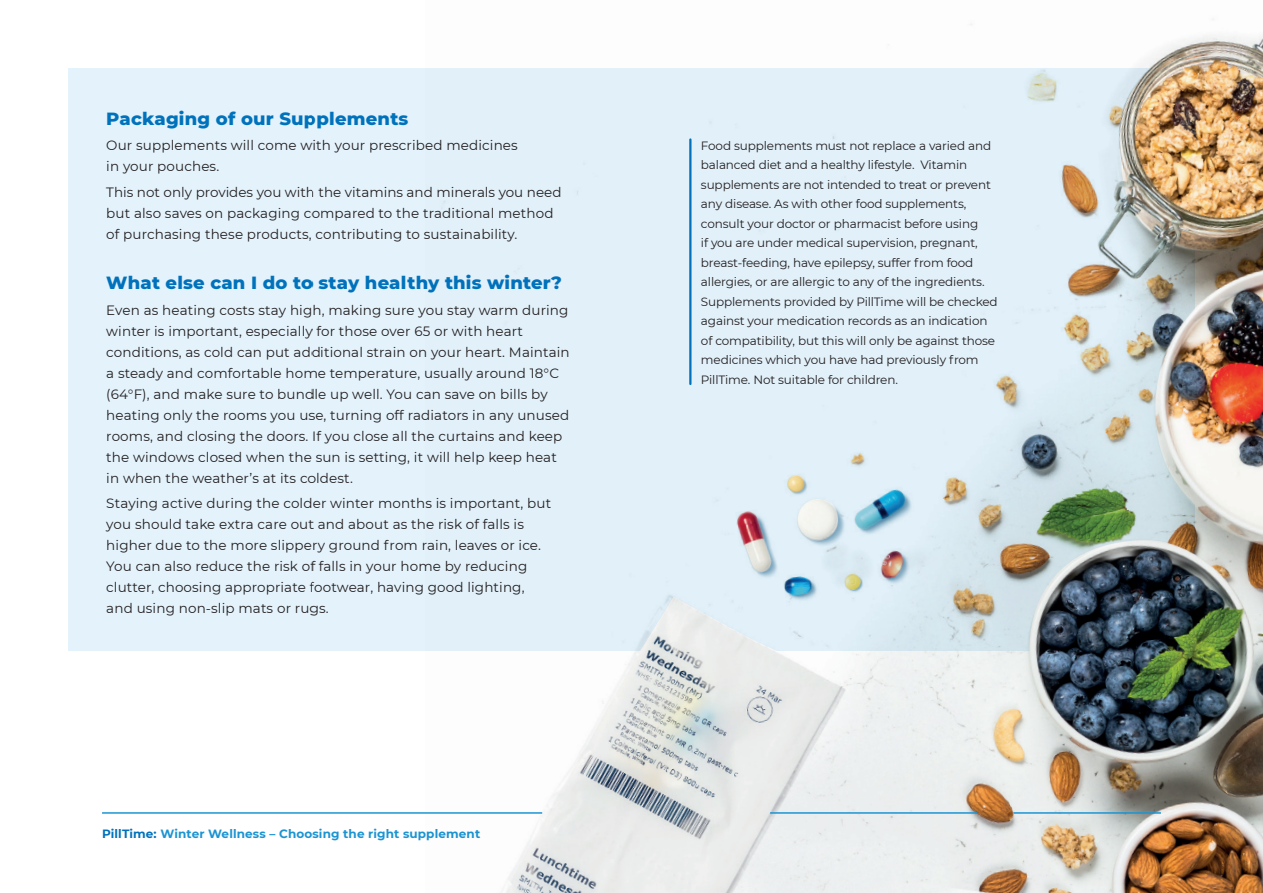
<style>
.page{position:relative;width:1263px;height:893px;background:#fff}
.page>*{position:absolute;margin:0;border:0;box-sizing:border-box;transform-origin:0 0}
.t1{font:800 18px "Montserrat";letter-spacing:.01em;color:#0072bc}
.t2{font:13.5px/21px "Montserrat";letter-spacing:.01em;color:#231f20}
.t3{font:12px/19.5px "Montserrat";letter-spacing:-.01em;color:#231f20}
.t4{font:700 12px "Montserrat";letter-spacing:.01em;color:#1c94d2}
.s1{color:#0072bc}
</style>
<div class="page">
<div style="left:68px;top:68px;width:1127px;height:583px;background:#e3f2fb"></div>
<img style="left:441px;top:19px;width:822px;height:874px">
<hr style="left:102px;top:812px;width:440px;height:2px;background:#1c94d2">
<hr style="left:770px;top:812px;width:210px;height:2px;background:#1c94d2">
<hr style="left:1012px;top:812px;width:149px;height:2px;background:#1c94d2">
<img style="left:969px;top:802px;width:45px;height:20px">
<h1 class="t1" style="left:106px;top:106px;width:304px">Packaging of our Supplements</h1>
<p class="t2" style="left:106px;top:135px;width:413px">Our supplements will come with your prescribed medicines in your pouches.</p>
<p class="t2" style="left:106px;top:181px;width:457px">This not only provides you with the vitamins and minerals you need but also saves on packaging compared to the traditional method of purchasing these products, contributing to sustainability.</p>
<h1 class="t1" style="left:106px;top:270px;width:457px">What else can I do to stay healthy this winter?</h1>
<p class="t2" style="left:106px;top:299px;width:465px">Even as heating costs stay high, making sure you stay warm during winter is important, especially for those over 65 or with heart conditions, as cold can put additional strain on your heart. Maintain a steady and comfortable home temperature, usually around 18°C (64°F), and make sure to bundle up well. You can save on bills by heating only the rooms you use, turning off radiators in any unused rooms, and closing the doors. If you close all the curtains and keep the windows closed when the sun is setting, it will help keep heat in when the weather’s at its coldest.</p>
<p class="t2" style="left:106px;top:492px;width:446px">Staying active during the colder winter months is important, but you should take extra care out and about as the risk of falls is higher due to the more slippery ground from rain, leaves or ice.<br>You can also reduce the risk of falls in your home by reducing clutter, choosing appropriate footwear, having good lighting, and using non-slip mats or rugs.</p>
<p class="t4" style="left:102px;top:825px;width:380px"><span class="s1">PillTime:</span> Winter Wellness – Choosing the right supplement</p>
<p class="t3" style="left:701px;top:135px;width:298px">Food supplements must not replace a varied and balanced diet and a healthy lifestyle. Vitamin supplements are not intended to treat or prevent any disease. As with other food supplements, consult your doctor or pharmacist before using<br>if you are under medical supervision, pregnant, breast-feeding, have epilepsy, suffer from food allergies, or are allergic to any of the ingredients.<br>Supplements provided by PillTime will be checked against your medication records as an indication of compatibility, but this will only be against those medicines which you have had previously from PillTime. Not suitable for children.</p>
</div>
